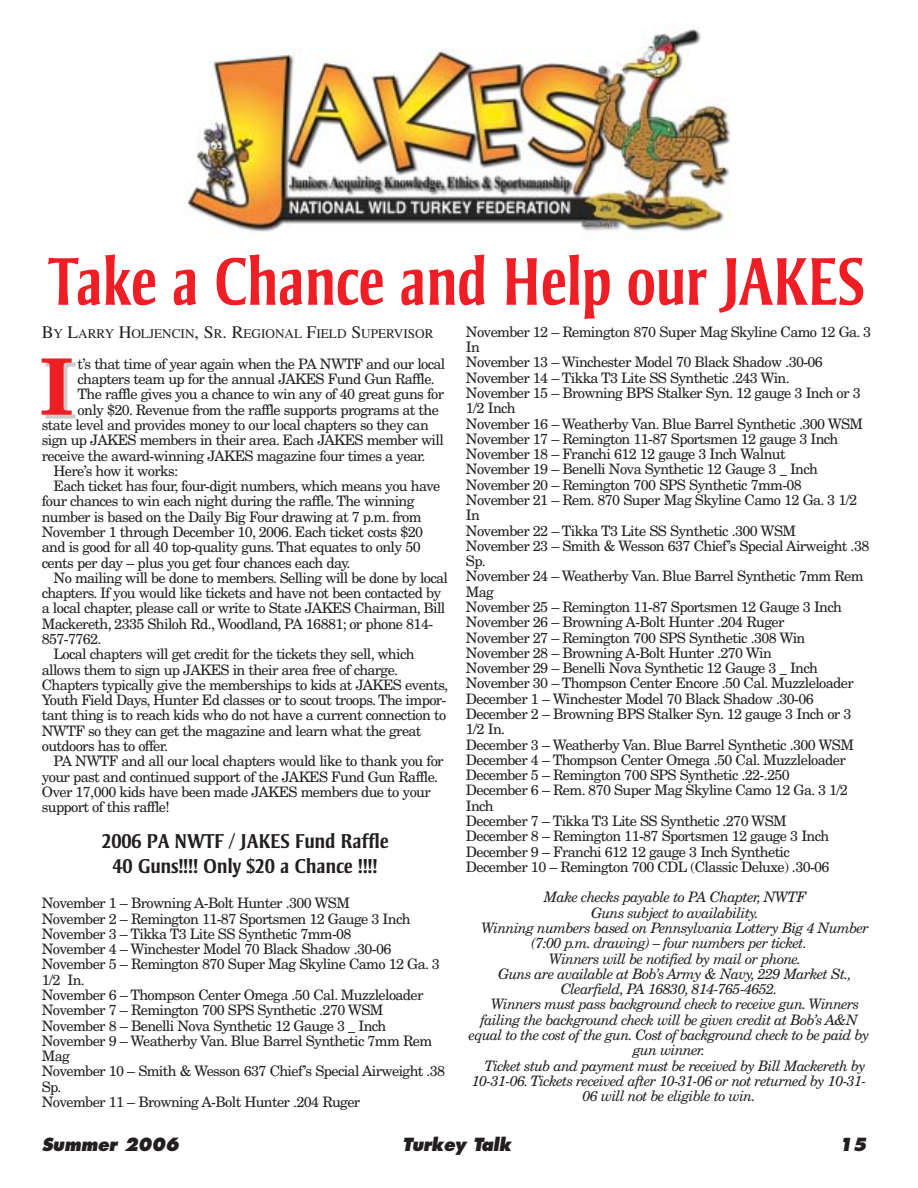
<style>
.page{position:relative;width:918px;height:1188px;background:#fff}
.page>*{position:absolute;margin:0;border:0;box-sizing:border-box;transform-origin:0 0}
.t1{font:700 77.85px "New Century Schlbk";color:#ee1e24}
.t2{font:700 69.15px "Strayhorn";letter-spacing:-.01em;color:#ee1e24;scale:.83 1}
.t3{font:700 20.55px/25.2px "Strayhorn";letter-spacing:-.01em;color:#231f1f;text-align:center;scale:.95 1}
.t4{font:italic 800 17.7px "Futura";letter-spacing:-.015em;color:#231f1f;scale:.95 1}
.t5{font:14.4px/15.3px "New Century Schlbk";letter-spacing:-.045em;color:#231f1f}
.t6{font:italic 14.4px "New Century Schlbk";letter-spacing:-.045em;color:#231f1f}
.t7{font:13.2px "Times";color:#231f1f}
.s1{font-size:17.7px}
</style>
<div class="page">
<img style="left:187px;top:24px;width:543px;height:213px">
<h2 class="t2" style="left:49px;top:254px;width:985px">Take a Chance and Help our JAKES</h2>
<p class="t7" style="left:42px;top:329px;width:393px"><span class="s1">B</span>Y <span class="s1">L</span>ARRY <span class="s1">H</span>OLJENCIN<span class="s1">, S</span>R<span class="s1">. R</span>EGIONAL <span class="s1">F</span>IELD <span class="s1">S</span>UPERVISOR</p>
<h1 class="t1" style="left:39px;top:357px;width:36px">I</h1>
<p class="t5" style="left:78px;top:357px;width:369px">t’s that time of year again when the PA NWTF and our local</p>
<p class="t5" style="left:78px;top:373px;width:359px">chapters team up for the annual JAKES Fund Gun Raffle.</p>
<p class="t5" style="left:78px;top:388px;width:368px">The raffle gives you a chance to win any of 40 great guns for</p>
<p class="t5" style="left:78px;top:403px;width:363px">only $20. Revenue from the raffle supports programs at the</p>
<p class="t5" style="left:42px;top:419px;width:388px">state level and provides money to our local chapters so they can</p>
<p class="t5" style="left:42px;top:434px;width:404px">sign up JAKES members in their area. Each JAKES member will</p>
<p class="t5" style="left:42px;top:449px;width:385px">receive the award-winning JAKES magazine four times a year.</p>
<p class="t5" style="left:54px;top:464px;width:126px">Here’s how it works:</p>
<p class="t5" style="left:54px;top:480px;width:388px">Each ticket has four, four-digit numbers, which means you have</p>
<p class="t5" style="left:42px;top:495px;width:374px">four chances to win each night during the raffle. The winning</p>
<p class="t5" style="left:42px;top:510px;width:381px">number is based on the Daily Big Four drawing at 7 p.m. from</p>
<p class="t5" style="left:42px;top:526px;width:383px">November 1 through December 10, 2006. Each ticket costs $20</p>
<p class="t5" style="left:42px;top:541px;width:380px">and is good for all 40 top-quality guns. That equates to only 50</p>
<p class="t5" style="left:42px;top:556px;width:310px">cents per day – plus you get four chances each day.</p>
<p class="t5" style="left:54px;top:571px;width:396px">No mailing will be done to members. Selling will be done by local</p>
<p class="t5" style="left:42px;top:587px;width:401px">chapters. If you would like tickets and have not been contacted by</p>
<p class="t5" style="left:42px;top:602px;width:405px">a local chapter, please call or write to State JAKES Chairman, Bill</p>
<p class="t5" style="left:42px;top:617px;width:393px">Mackereth, 2335 Shiloh Rd., Woodland, PA 16881; or phone 814-</p>
<p class="t5" style="left:42px;top:633px;width:61px">857-7762.</p>
<p class="t5" style="left:54px;top:648px;width:362px">Local chapters will get credit for the tickets they sell, which</p>
<p class="t5" style="left:42px;top:663px;width:358px">allows them to sign up JAKES in their area free of charge.</p>
<p class="t5" style="left:42px;top:678px;width:408px">Chapters typically give the memberships to kids at JAKES events,</p>
<p class="t5" style="left:42px;top:694px;width:406px">Youth Field Days, Hunter Ed classes or to scout troops. The impor-</p>
<p class="t5" style="left:42px;top:709px;width:406px">tant thing is to reach kids who do not have a current connection to</p>
<p class="t5" style="left:42px;top:724px;width:381px">NWTF so they can get the magazine and learn what the great</p>
<p class="t5" style="left:42px;top:740px;width:128px">outdoors has to offer.</p>
<p class="t5" style="left:54px;top:755px;width:392px">PA NWTF and all our local chapters would like to thank you for</p>
<p class="t5" style="left:42px;top:770px;width:398px">your past and continued support of the JAKES Fund Gun Raffle.</p>
<p class="t5" style="left:42px;top:785px;width:390px">Over 17,000 kids have been made JAKES members due to your</p>
<p class="t5" style="left:42px;top:801px;width:129px">support of this raffle!</p>
<h3 class="t3" style="left:101px;top:831px;width:304px">2006 PA NWTF / JAKES Fund Raffle<br>40 Guns!!!! Only $20 a Chance !!!!</h3>
<p class="t5" style="left:42px;top:897px;width:405px">November 1 – Browning A-Bolt Hunter .300 WSM<br>November 2 – Remington 11-87 Sportsmen 12 Gauge 3 Inch November 3 – Tikka T3 Lite SS Synthetic 7mm-08<br>November 4 – Winchester Model 70 Black Shadow .30-06<br>November 5 – Remington 870 Super Mag Skyline Camo 12 Ga. 3<br>1/2 In.<br>November 6 – Thompson Center Omega .50 Cal. Muzzleloader November 7 – Remington 700 SPS Synthetic .270 WSM November 8 – Benelli Nova Synthetic 12 Gauge 3 _ Inch November 9 – Weatherby Van. Blue Barrel Synthetic 7mm Rem Mag<br>November 10 – Smith &amp; Wesson 637 Chief’s Special Airweight .38<br>Sp.<br>November 11 – Browning A-Bolt Hunter .204 Ruger</p>
<p class="t5" style="left:466px;top:325px;width:407px">November 12 – Remington 870 Super Mag Skyline Camo 12 Ga. 3<br>In<br>November 13 – Winchester Model 70 Black Shadow .30-06<br>November 14 – Tikka T3 Lite SS Synthetic .243 Win.<br>November 15 – Browning BPS Stalker Syn. 12 gauge 3 Inch or 3<br>1/2 Inch<br>November 16 – Weatherby Van. Blue Barrel Synthetic .300 WSM November 17 – Remington 11-87 Sportsmen 12 gauge 3 Inch November 18 – Franchi 612 12 gauge 3 Inch Walnut<br>November 19 – Benelli Nova Synthetic 12 Gauge 3 _ Inch November 20 – Remington 700 SPS Synthetic 7mm-08<br>November 21 – Rem. 870 Super Mag Skyline Camo 12 Ga. 3 1/2<br>In<br>November 22 – Tikka T3 Lite SS Synthetic .300 WSM<br>November 23 – Smith &amp; Wesson 637 Chief’s Special Airweight .38<br>Sp.<br>November 24 – Weatherby Van. Blue Barrel Synthetic 7mm Rem Mag<br>November 25 – Remington 11-87 Sportsmen 12 Gauge 3 Inch November 26 – Browning A-Bolt Hunter .204 Ruger<br>November 27 – Remington 700 SPS Synthetic .308 Win November 28 – Browning A-Bolt Hunter .270 Win<br>November 29 – Benelli Nova Synthetic 12 Gauge 3 _ Inch November 30 – Thompson Center Encore .50 Cal. Muzzleloader December 1 – Winchester Model 70 Black Shadow .30-06<br>December 2 – Browning BPS Stalker Syn. 12 gauge 3 Inch or 3<br>1/2 In.<br>December 3 – Weatherby Van. Blue Barrel Synthetic .300 WSM December 4 – Thompson Center Omega .50 Cal. Muzzleloader December 5 – Remington 700 SPS Synthetic .22-.250<br>December 6 – Rem. 870 Super Mag Skyline Camo 12 Ga. 3 1/2<br>Inch<br>December 7 – Tikka T3 Lite SS Synthetic .270 WSM<br>December 8 – Remington 11-87 Sportsmen 12 gauge 3 Inch December 9 – Franchi 612 12 gauge 3 Inch Synthetic<br>December 10 – Remington 700 CDL (Classic Deluxe) .30-06</p>
<p class="t6" style="left:544px;top:892px;width:264px">Make checks payable to PA Chapter, NWTF</p>
<p class="t6" style="left:591px;top:907px;width:169px">Guns subject to availability.</p>
<p class="t6" style="left:481px;top:922px;width:389px">Winning numbers based on Pennsylvania Lottery Big 4 Number</p>
<p class="t6" style="left:531px;top:938px;width:277px">(7:00 p.m. drawing) – four numbers per ticket.</p>
<p class="t6" style="left:549px;top:953px;width:254px">Winners will be notified by mail or phone.</p>
<p class="t6" style="left:498px;top:968px;width:355px">Guns are available at Bob’s Army &amp; Navy, 229 Market St.,</p>
<p class="t6" style="left:561px;top:984px;width:218px">Clearfield, PA 16830, 814-765-4652.</p>
<p class="t6" style="left:491px;top:999px;width:370px">Winners must pass background check to receive gun. Winners</p>
<p class="t6" style="left:480px;top:1014px;width:379px">failing the background check will be given credit at Bob’s A&amp;N</p>
<p class="t6" style="left:469px;top:1029px;width:402px">equal to the cost of the gun. Cost of background check to be paid by</p>
<p class="t6" style="left:633px;top:1045px;width:73px">gun winner.</p>
<p class="t6" style="left:484px;top:1060px;width:383px">Ticket stub and payment must be received by Bill Mackereth by</p>
<p class="t6" style="left:472px;top:1075px;width:396px">10-31-06. Tickets received after 10-31-06 or not returned by 10-31-</p>
<p class="t6" style="left:583px;top:1091px;width:175px">06 will not be eligible to win.</p>
<p class="t4" style="left:42px;top:1137px;width:146px">Summer 2006</p>
<p class="t4" style="left:403px;top:1137px;width:116px">Turkey Talk</p>
<p class="t4" style="left:839px;top:1137px;width:31px">15</p>
</div>
